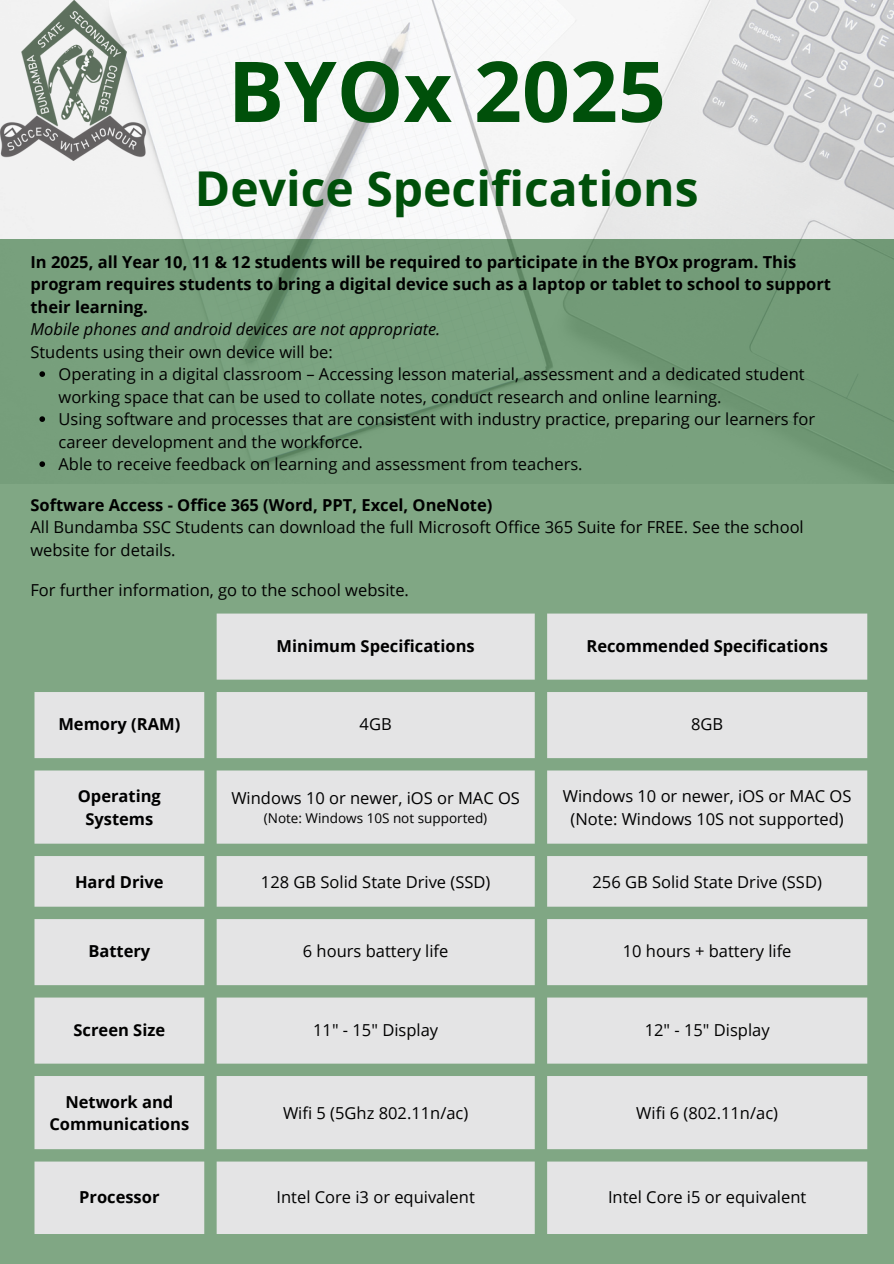
<style>
.page{position:relative;width:894px;height:1264px;background:#fff}
.page>*{position:absolute;margin:0;border:0;box-sizing:border-box;transform-origin:0 0}
.t1{font:700 84px "Open Sans";color:#00500a}
.t2{font:700 48px "Open Sans";color:#00500a}
.t3{font:16.5px/22.5px "Open Sans";color:#000}
.t4{font:700 16.5px/22.5px "Open Sans";color:#000;text-align:center}
.t5{font:italic 16.5px "Open Sans";color:#000}
.t6{font:13.5px "Open Sans";color:#000}
</style>
<div class="page">
<img style="left:0;top:0;width:893px;height:239px">
<div style="left:0;top:239px;width:893px;height:1024px;background:#7ba481"></div>
<svg style="left:34px;top:613px;width:833px;height:620px;fill:#e4e4e5"></svg>
<img style="left:0;top:0;width:189px;height:161px">
<svg style="left:39px;top:371px;width:6px;height:6px"></svg>
<svg style="left:39px;top:416px;width:6px;height:6px"></svg>
<svg style="left:39px;top:461px;width:6px;height:6px"></svg>
<p class="t1" style="left:228px;top:32px;width:439px">BYOx 2025</p>
<p class="t2" style="left:195px;top:155px;width:505px">Device Specifications</p>
<p class="t4" style="left:30px;top:250px;width:801px;text-align:left">In 2025, all Year 10, 11 &amp; 12 students will be required to participate in the BYOx program. This program requires students to bring a digital device such as a laptop or tablet to school to support their learning.</p>
<p class="t5" style="left:30px;top:317px;width:411px">Mobile phones and android devices are not appropriate.</p>
<p class="t3" style="left:30px;top:340px;width:304px">Students using their own device will be:</p>
<p class="t3" style="left:58px;top:362px;width:747px">Operating in a digital classroom – Accessing lesson material, assessment and a dedicated student working space that can be used to collate notes, conduct research and online learning.</p>
<p class="t3" style="left:58px;top:407px;width:758px">Using software and processes that are consistent with industry practice, preparing our learners for career development and the workforce.</p>
<p class="t3" style="left:58px;top:452px;width:525px">Able to receive feedback on learning and assessment from teachers.</p>
<p class="t4" style="left:30px;top:493px;width:463px">Software Access - Office 365 (Word, PPT, Excel, OneNote)</p>
<p class="t3" style="left:30px;top:515px;width:774px">All Bundamba SSC Students can download the full Microsoft Office 365 Suite for FREE. See the school website for details.</p>
<p class="t3" style="left:30px;top:578px;width:380px">For further information, go to the school website.</p>
<p class="t4" style="left:276px;top:634px;width:199px">Minimum Specifications</p>
<p class="t4" style="left:586px;top:634px;width:243px">Recommended Specifications</p>
<h1 class="t4" style="left:58px;top:712px;width:123px">Memory (RAM)</h1>
<h2 class="t3" style="left:359px;top:712px;width:34px">4GB</h2>
<p class="t3" style="left:691px;top:712px;width:34px">8GB</p>
<p class="t4" style="left:78px;top:784px;width:85px">Operating<br>Systems</p>
<p class="t3" style="left:231px;top:786px;width:290px">Windows 10 or newer, iOS or MAC OS</p>
<p class="t6" style="left:264px;top:808px;width:225px">(Note: Windows 10S not supported)</p>
<p class="t3" style="left:562px;top:784px;width:290px">Windows 10 or newer, iOS or MAC OS</p>
<p class="t3" style="left:570px;top:806px;width:274px">(Note: Windows 10S not supported)</p>
<p class="t4" style="left:75px;top:869px;width:90px">Hard Drive</p>
<p class="t3" style="left:261px;top:869px;width:231px">128 GB Solid State Drive (SSD)</p>
<p class="t3" style="left:592px;top:869px;width:231px">256 GB Solid State Drive (SSD)</p>
<p class="t4" style="left:88px;top:939px;width:63px">Battery</p>
<p class="t3" style="left:303px;top:939px;width:147px">6 hours battery life</p>
<p class="t3" style="left:622px;top:939px;width:170px">10 hours + battery life</p>
<p class="t4" style="left:73px;top:1018px;width:93px">Screen Size</p>
<p class="t3" style="left:313px;top:1018px;width:126px">11" - 15" Display</p>
<p class="t3" style="left:644px;top:1018px;width:126px">12" - 15" Display</p>
<p class="t4" style="left:49px;top:1089px;width:141px">Network and<br>Communications</p>
<p class="t3" style="left:283px;top:1101px;width:187px">Wifi 5 (5Ghz 802.11n/ac)</p>
<p class="t3" style="left:636px;top:1101px;width:143px">Wifi 6 (802.11n/ac)</p>
<p class="t4" style="left:79px;top:1185px;width:82px">Processor</p>
<p class="t3" style="left:276px;top:1185px;width:200px">Intel Core i3 or equivalent</p>
<p class="t3" style="left:608px;top:1185px;width:200px">Intel Core i5 or equivalent</p>
</div>
